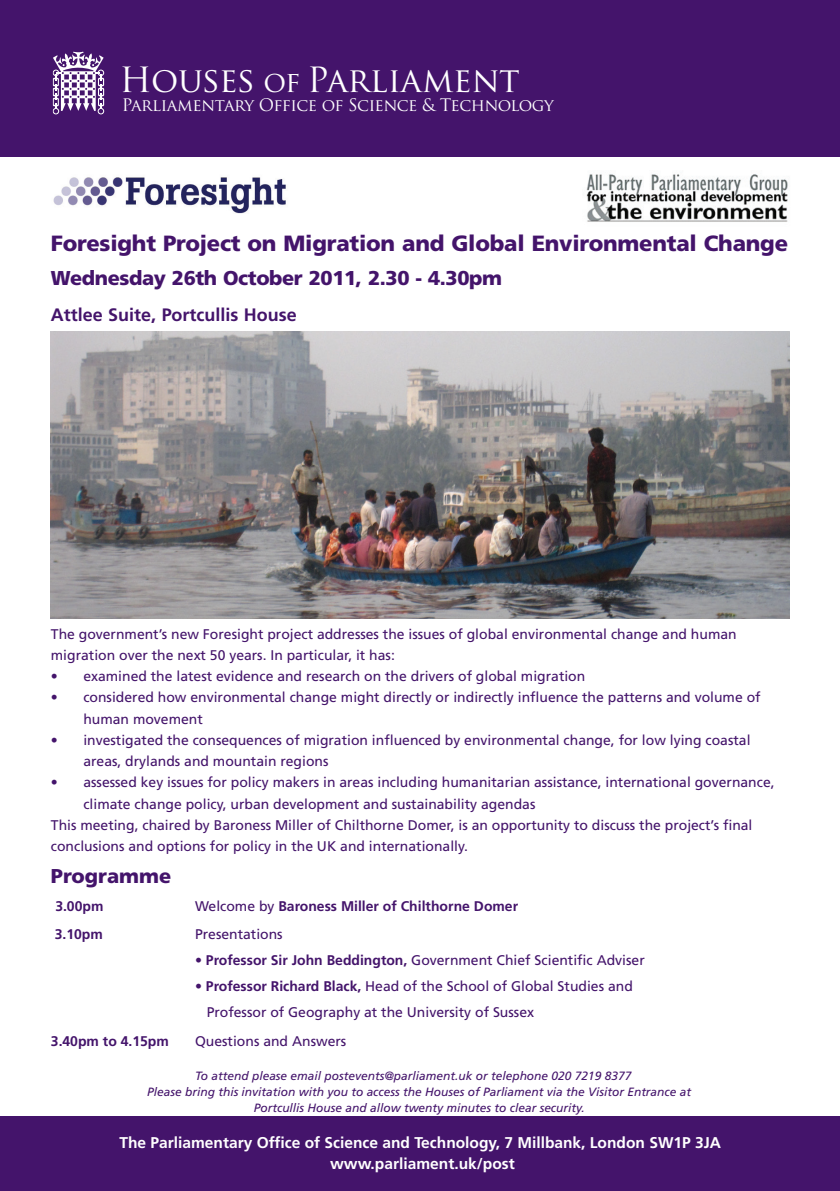
<style>
.page{position:relative;width:840px;height:1191px;background:#fff}
.page>*{position:absolute;margin:0;border:0;box-sizing:border-box;transform-origin:0 0}
.t1{font:33.8px "Trajan Pro";letter-spacing:-.01em;color:#fff}
.t2{font:900 22px "Frutiger LT Std";letter-spacing:-.01em;color:#44146b}
.t3{font:900 20px "Frutiger LT Std";letter-spacing:-.02em;color:#44146b}
.t4{font:900 20px "Frutiger LT Std";color:#44146b}
.t5{font:700 18px "Frutiger LT Std";color:#44146b}
.t6{font:16.8px "Trajan Pro";letter-spacing:-.025em;color:#fff}
.t7{font:700 15.6px/21.2px "Frutiger LT Std";color:#fff;text-align:center}
.t8{font:14px/21.2px "Frutiger LT Std";color:#44146b}
.t9{font:700 14px "Frutiger LT Std";color:#44146b}
.t10{font:italic 12px "Frutiger LT Std";color:#44146b}
.s1{font-size:28.2px}
.s2{font-weight:400}
.s3{font-weight:700}
</style>
<div class="page">
<div style="left:0;top:0;width:839px;height:156px;background:#44146b"></div>
<svg style="left:53px;top:51px;width:51px;height:63px"></svg>
<div style="left:0;top:1116px;width:839px;height:75px;background:#44146b"></div>
<img style="left:51px;top:332px;width:738px;height:286px">
<img style="left:53px;top:177px;width:233px;height:37px">
<img style="left:586px;top:174px;width:202px;height:48px">
<h1 class="t1" style="left:119px;top:58px;width:401px">Houses <span class="s1">of</span> Parliament</h1>
<p class="t6" style="left:122px;top:94px;width:433px">Parliamentary Office of Science &amp; Technology</p>
<h2 class="t2" style="left:51px;top:230px;width:738px">Foresight Project on Migration and Global Environmental Change</h2>
<h3 class="t3" style="left:51px;top:266px;width:452px">Wednesday 26th October 2011, 2.30 - 4.30pm</h3>
<p class="t5" style="left:51px;top:304px;width:247px">Attlee Suite, Portcullis House</p>
<p class="t8" style="left:51px;top:623px;width:687px">The government’s new Foresight project addresses the issues of global environmental change and human migration over the next 50 years. In particular, it has:</p>
<p class="t8" style="left:51px;top:665px;width:535px">• examined the latest evidence and research on the drivers of global migration</p>
<p class="t8" style="left:83px;top:687px;width:678px;text-indent:-32px">• considered how environmental change might directly or indirectly influence the patterns and volume of human movement</p>
<p class="t8" style="left:83px;top:729px;width:668px;text-indent:-32px">• investigated the consequences of migration influenced by environmental change, for low lying coastal areas, drylands and mountain regions</p>
<p class="t8" style="left:51px;top:772px;width:724px">• assessed key issues for policy makers in areas including humanitarian assistance, international governance,</p>
<p class="t8" style="left:83px;top:793px;width:453px">climate change policy, urban development and sustainability agendas</p>
<p class="t8" style="left:51px;top:814px;width:702px">This meeting, chaired by Baroness Miller of Chilthorne Domer, is an opportunity to discuss the project’s final</p>
<p class="t8" style="left:51px;top:835px;width:418px">conclusions and options for policy in the UK and internationally.</p>
<h3 class="t4" style="left:51px;top:863px;width:122px">Programme</h3>
<p class="t9" style="left:55px;top:898px;width:50px">3.00pm</p>
<p class="t9" style="left:195px;top:898px;width:324px"><span class="s2">Welcome by</span> Baroness Miller of Chilthorne Domer</p>
<p class="t9" style="left:55px;top:926px;width:50px">3.10pm</p>
<p class="t8" style="left:195px;top:924px;width:89px">Presentations</p>
<p class="t8" style="left:195px;top:950px;width:451px"><span class="s3">• Professor Sir John Beddington,</span> Government Chief Scientific Adviser</p>
<p class="t8" style="left:206px;top:973px;width:427px;line-height:26px;text-indent:-12px"><span class="s3">• Professor Richard Black,</span> Head of the School of Global Studies and<br>Professor of Geography at the University of Sussex</p>
<p class="t9" style="left:51px;top:1032px;width:119px">3.40pm to 4.15pm</p>
<p class="t8" style="left:195px;top:1030px;width:153px">Questions and Answers</p>
<p class="t10" style="left:195px;top:1068px;width:437px">To attend please email postevents@parliament.uk or telephone 020 7219 8377</p>
<p class="t10" style="left:147px;top:1084px;width:545px">Please bring this invitation with you to access the Houses of Parliament via the Visitor Entrance at</p>
<p class="t10" style="left:253px;top:1100px;width:332px">Portcullis House and allow twenty minutes to clear security.</p>
<p class="t7" style="left:119px;top:1131px;width:602px">The Parliamentary Office of Science and Technology, 7 Millbank, London SW1P 3JA www.parliament.uk/post</p>
</div>
